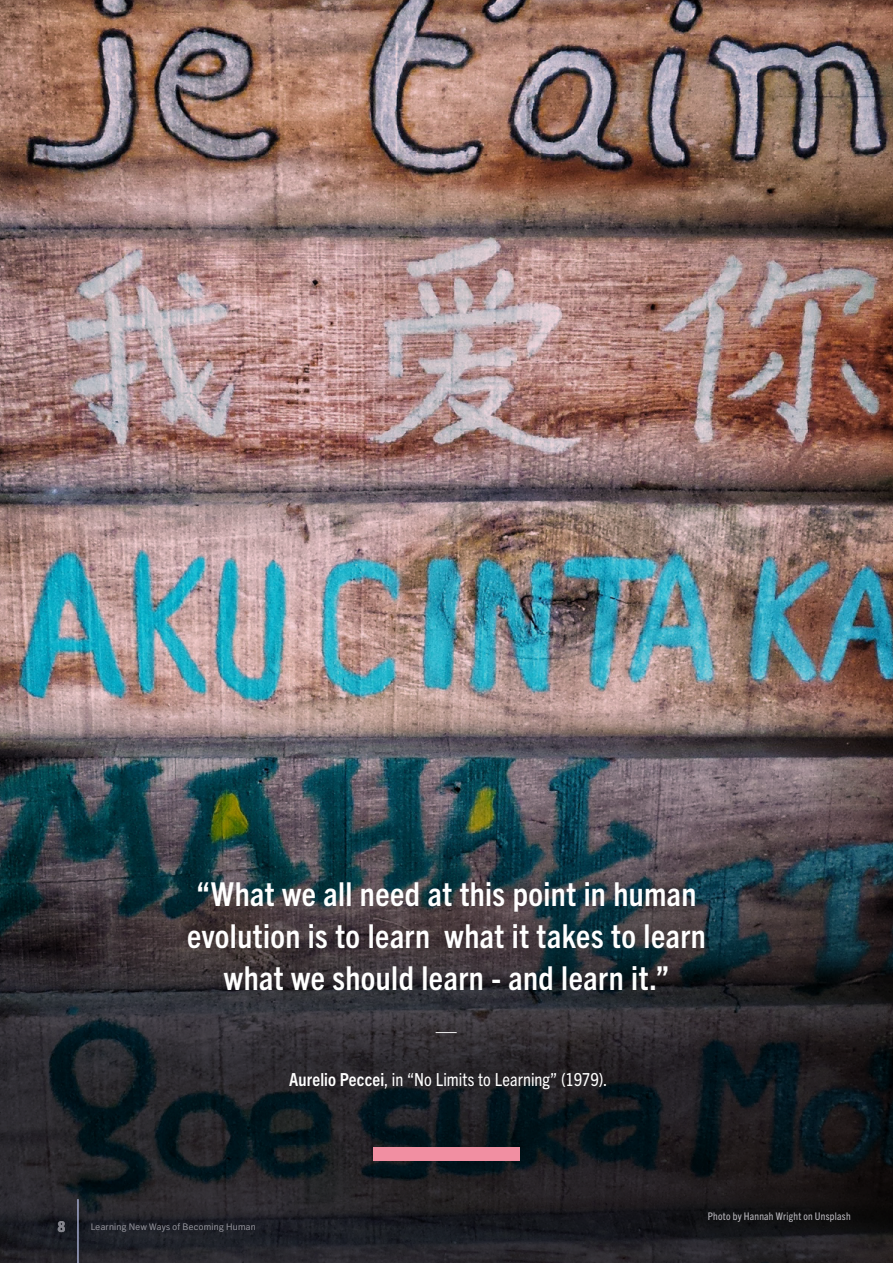
<style>
.page{position:relative;width:893px;height:1263px;background:#fff}
.page>*{position:absolute;margin:0;border:0;box-sizing:border-box;transform-origin:0 0}
.t1{font:700 condensed 33px/42px "Trade Gothic Next LT Pro";letter-spacing:.015em;color:#fff;text-align:center}
.t2{font:300 21px "Trade Gothic Next LT Pro";color:#fff}
.t3{font:condensed 18px "Trade Gothic Next LT Pro";letter-spacing:.005em;color:#fff}
.t4{font:800 condensed 15px "Trade Gothic Next LT Pro";color:#86868e}
.t5{font:condensed 10.5px "Trade Gothic Next LT Pro";letter-spacing:.025em;color:#bfbdc3}
.t6{font:300 9px "Trade Gothic Next LT Pro";letter-spacing:.035em;color:#86868e}
.s1{font-weight:700}
</style>
<div class="page">
<img style="left:0;top:0;width:893px;height:409px">
<img style="left:0;top:409px;width:893px;height:854px">
<div style="left:373px;top:1148px;width:147px;height:13px;background:#f18fa2"></div>
<hr style="left:78px;top:1199px;width:1px;height:64px;background:#959fd0">
<p class="t1" style="left:187px;top:871px;width:520px">“What we all need at this point in human evolution is to learn what it takes to learn what we should learn - and learn it.”</p>
<p class="t2" style="left:436px;top:1016px;width:22px">—</p>
<p class="t3" style="left:289px;top:1067px;width:319px"><span class="s1">Aurelio Peccei</span>, in “No Limits to Learning” (1979).</p>
<p class="t4" style="left:58px;top:1217px;width:9px">8</p>
<p class="t6" style="left:91px;top:1221px;width:167px">Learning New Ways of Becoming Human</p>
<p class="t5" style="left:708px;top:1209px;width:144px">Photo by Hannah Wright on Unsplash</p>
</div>
